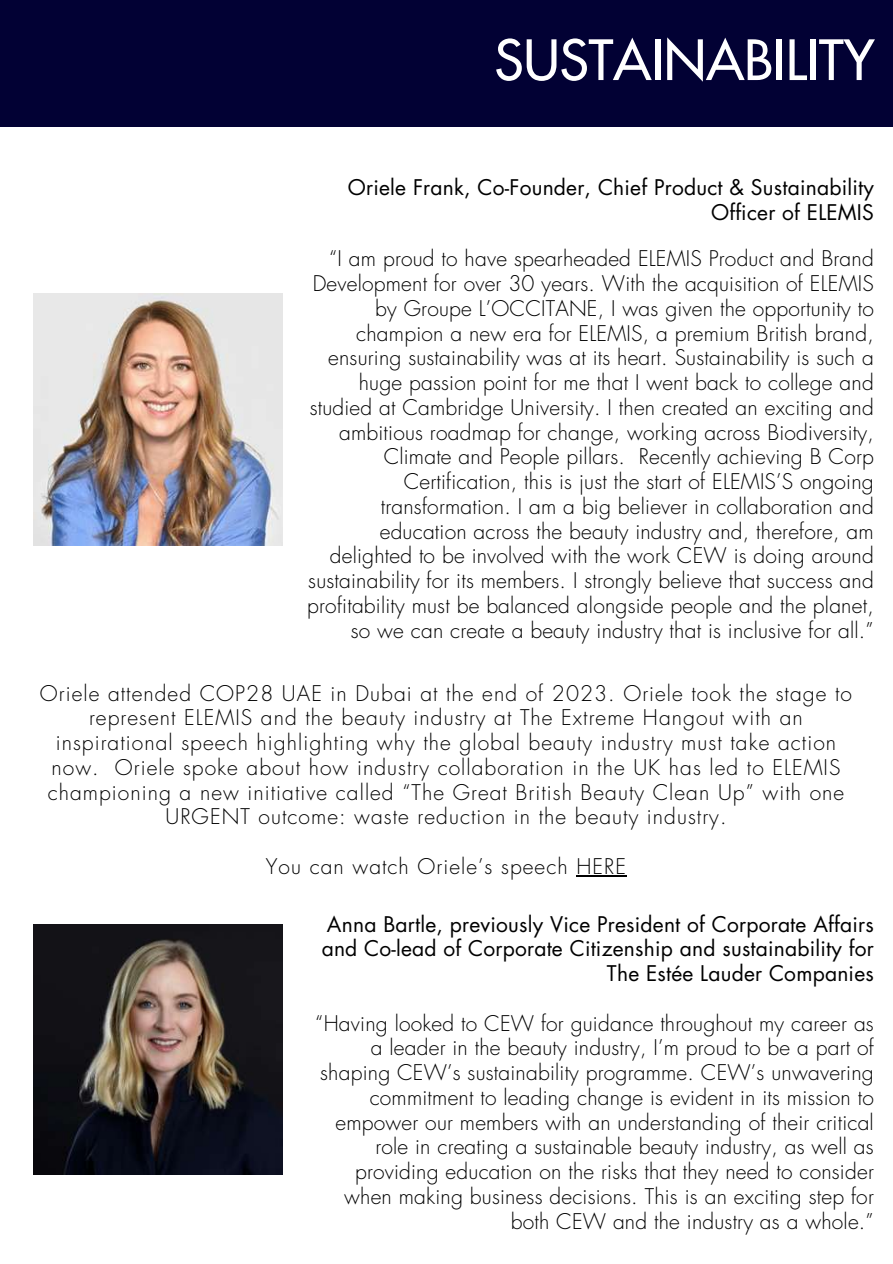
<style>
.page{position:relative;width:893px;height:1264px;background:#fff}
.page>*{position:absolute;margin:0;border:0;box-sizing:border-box;transform-origin:0 0}
.t1{font:500 54px "Futura Std";color:#fff}
.t2{font:300 21px/24.8px "Futura Std";letter-spacing:.01em;color:#000;text-align:right}
.t3{font:300 21px/24.8px "Futura Std";letter-spacing:.05em;color:#000;text-align:center}
.t4{font:21px/24.8px "Futura Std";letter-spacing:.01em;color:#000;text-align:right}
</style>
<div class="page">
<div style="left:0;top:0;width:892px;height:126px;background:#020134"></div>
<img style="left:33px;top:293px;width:250px;height:252px">
<img style="left:33px;top:924px;width:250px;height:250px">
<hr style="left:576px;top:875px;width:51px;height:1px;background:#000">
<h1 class="t1" style="left:494px;top:35px;width:381px">SUSTAINABILITY</h1>
<p class="t4" style="left:348px;top:176px;width:527px">Oriele Frank, Co-Founder, Chief Product &amp; Sustainability<br>Officer of ELEMIS</p>
<p class="t2" style="left:307px;top:247px;width:568px">“I am proud to have spearheaded ELEMIS Product and Brand Development for over 30 years. With the acquisition of ELEMIS by Groupe L’OCCITANE, I was given the opportunity to champion a new era for ELEMIS, a premium British brand, ensuring sustainability was at its heart. Sustainability is such a huge passion point for me that I went back to college and studied at Cambridge University. I then created an exciting and ambitious roadmap for change, working across Biodiversity, Climate and People pillars. Recently achieving B Corp Certification, this is just the start of ELEMIS’S ongoing transformation. I am a big believer in collaboration and education across the beauty industry and, therefore, am delighted to be involved with the work CEW is doing around sustainability for its members. I strongly believe that success and profitability must be balanced alongside people and the planet, so we can create a beauty industry that is inclusive for all.”</p>
<p class="t3" style="left:40px;top:681px;width:813px">Oriele attended COP28 UAE in Dubai at the end of 2023. Oriele took the stage to represent ELEMIS and the beauty industry at The Extreme Hangout with an inspirational speech highlighting why the global beauty industry must take action now. Oriele spoke about how industry collaboration in the UK has led to ELEMIS championing a new initiative called “The Great British Beauty Clean Up” with one URGENT outcome: waste reduction in the beauty industry.</p>
<p class="t3" style="left:266px;top:854px;width:362px">You can watch Oriele’s speech HERE</p>
<p class="t4" style="left:321px;top:912px;width:553px">Anna Bartle, previously Vice President of Corporate Affairs and Co-lead of Corporate Citizenship and sustainability for<br>The Estée Lauder Companies</p>
<p class="t2" style="left:315px;top:1011px;width:560px">“Having looked to CEW for guidance throughout my career as a leader in the beauty industry, I’m proud to be a part of shaping CEW’s sustainability programme. CEW’s unwavering commitment to leading change is evident in its mission to empower our members with an understanding of their critical role in creating a sustainable beauty industry, as well as providing education on the risks that they need to consider when making business decisions. This is an exciting step for both CEW and the industry as a whole.”</p>
</div>
